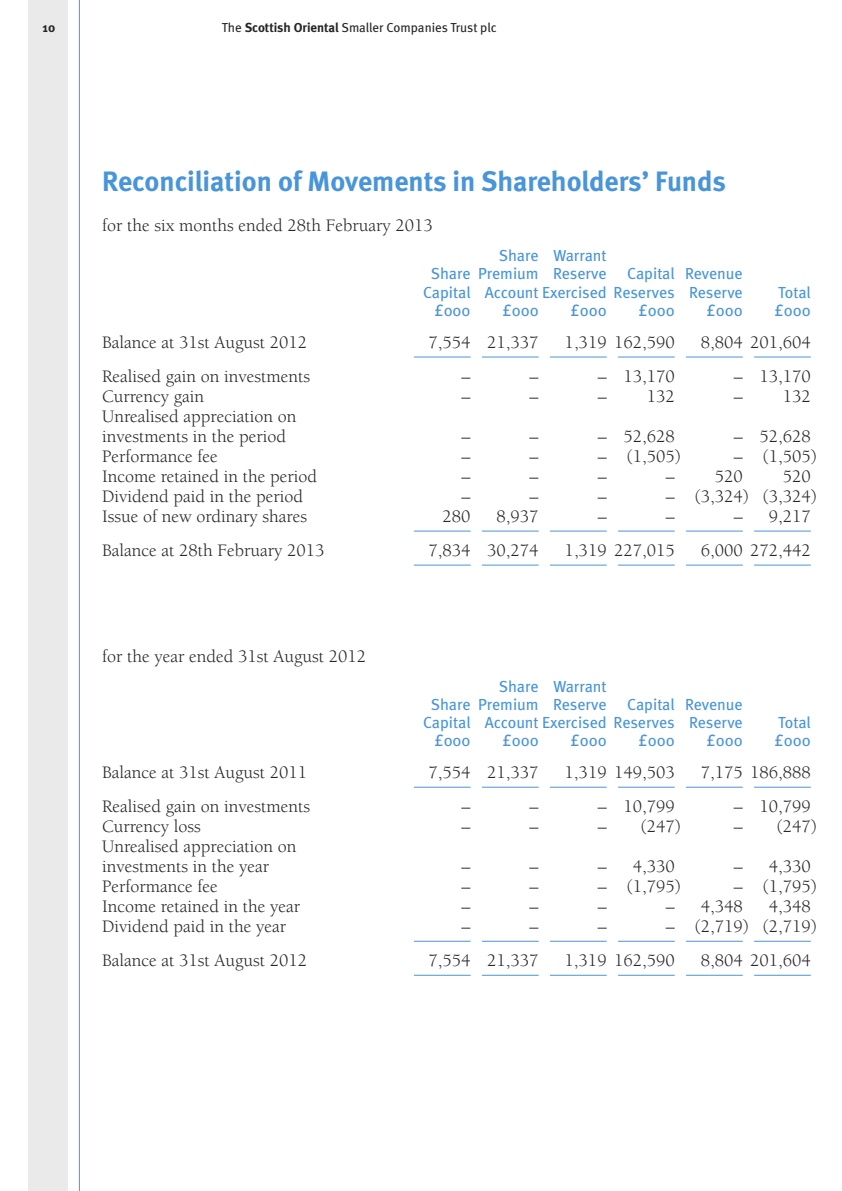
<style>
.page{position:relative;width:842px;height:1191px;background:#fff}
.page>*{position:absolute;margin:0;border:0;box-sizing:border-box;transform-origin:0 0}
.t1{font:700 28px "Meta";color:#4895d9}
.t2{font:18px/20px "Berkeley LT";color:#272627}
.t3{font:16px/18px "Meta";color:#4895d9;text-align:right}
.t4{font:13px "Meta";color:#272627}
.t5{font:700 13px "Meta";color:#272627}
.s1{font-weight:700}
</style>
<div class="page">
<div style="left:28px;top:0;width:40px;height:1191px;background:#ebeaea"></div>
<hr style="left:79px;top:0;width:1px;height:1191px;background:#4895d9">
<hr style="left:754px;top:974px;width:57px;height:1px;background:#4895d9">
<hr style="left:686px;top:974px;width:57px;height:1px;background:#4895d9">
<hr style="left:618px;top:974px;width:57px;height:1px;background:#4895d9">
<hr style="left:550px;top:974px;width:57px;height:1px;background:#4895d9">
<hr style="left:482px;top:974px;width:57px;height:1px;background:#4895d9">
<hr style="left:414px;top:974px;width:57px;height:1px;background:#4895d9">
<hr style="left:754px;top:940px;width:57px;height:1px;background:#4895d9">
<hr style="left:686px;top:940px;width:57px;height:1px;background:#4895d9">
<hr style="left:618px;top:940px;width:57px;height:1px;background:#4895d9">
<hr style="left:550px;top:940px;width:57px;height:1px;background:#4895d9">
<hr style="left:482px;top:940px;width:57px;height:1px;background:#4895d9">
<hr style="left:414px;top:940px;width:57px;height:1px;background:#4895d9">
<hr style="left:754px;top:786px;width:57px;height:1px;background:#4895d9">
<hr style="left:686px;top:786px;width:57px;height:1px;background:#4895d9">
<hr style="left:618px;top:786px;width:57px;height:1px;background:#4895d9">
<hr style="left:550px;top:786px;width:57px;height:1px;background:#4895d9">
<hr style="left:482px;top:786px;width:57px;height:1px;background:#4895d9">
<hr style="left:414px;top:786px;width:57px;height:1px;background:#4895d9">
<hr style="left:754px;top:564px;width:57px;height:1px;background:#4895d9">
<hr style="left:686px;top:564px;width:57px;height:1px;background:#4895d9">
<hr style="left:618px;top:564px;width:57px;height:1px;background:#4895d9">
<hr style="left:550px;top:564px;width:57px;height:1px;background:#4895d9">
<hr style="left:482px;top:564px;width:57px;height:1px;background:#4895d9">
<hr style="left:414px;top:564px;width:57px;height:1px;background:#4895d9">
<hr style="left:754px;top:530px;width:57px;height:1px;background:#4895d9">
<hr style="left:686px;top:530px;width:57px;height:1px;background:#4895d9">
<hr style="left:618px;top:530px;width:57px;height:1px;background:#4895d9">
<hr style="left:550px;top:530px;width:57px;height:1px;background:#4895d9">
<hr style="left:482px;top:530px;width:57px;height:1px;background:#4895d9">
<hr style="left:414px;top:530px;width:57px;height:1px;background:#4895d9">
<hr style="left:754px;top:356px;width:57px;height:1px;background:#4895d9">
<hr style="left:686px;top:356px;width:57px;height:1px;background:#4895d9">
<hr style="left:618px;top:356px;width:57px;height:1px;background:#4895d9">
<hr style="left:550px;top:356px;width:57px;height:1px;background:#4895d9">
<hr style="left:482px;top:356px;width:57px;height:1px;background:#4895d9">
<hr style="left:414px;top:356px;width:57px;height:1px;background:#4895d9">
<p class="t5" style="left:43px;top:20px;width:14px">10</p>
<p class="t4" style="left:222px;top:20px;width:276px">The <span class="s1">Scottish Oriental</span> Smaller Companies Trust plc</p>
<h1 class="t1" style="left:102px;top:165px;width:625px">Reconciliation of Movements in Shareholders’ Funds</h1>
<p class="t2" style="left:102px;top:216px;width:332px">for the six months ended 28th February 2013</p>
<p class="t3" style="left:431px;top:247px;width:177px">Share Warrant<br>Share Premium Reserve</p>
<p class="t3" style="left:423px;top:265px;width:321px">Capital Revenue<br>Capital Account Exercised Reserves Reserve</p>
<p class="t3" style="left:778px;top:283px;width:34px">Total</p>
<p class="t3" style="left:434px;top:301px;width:38px">£000</p>
<p class="t3" style="left:502px;top:301px;width:38px">£000</p>
<p class="t3" style="left:570px;top:301px;width:38px">£000</p>
<p class="t3" style="left:638px;top:301px;width:38px">£000</p>
<p class="t3" style="left:706px;top:301px;width:38px">£000</p>
<p class="t3" style="left:775px;top:301px;width:38px">£000</p>
<p class="t2" style="left:102px;top:332px;width:207px">Balance at 31st August 2012</p>
<p class="t2" style="left:429px;top:332px;width:112px">7,554 21,337</p>
<p class="t2" style="left:565px;top:332px;width:112px">1,319 162,590</p>
<p class="t2" style="left:701px;top:332px;width:112px">8,804 201,604</p>
<p class="t2" style="left:102px;top:366px;width:209px">Realised gain on investments</p>
<p class="t2" style="left:462px;top:366px;width:10px">–</p>
<p class="t2" style="left:530px;top:366px;width:10px">–</p>
<p class="t2" style="left:598px;top:366px;width:79px">– 13,170</p>
<p class="t2" style="left:734px;top:366px;width:79px">– 13,170</p>
<p class="t2" style="left:102px;top:386px;width:104px">Currency gain</p>
<p class="t2" style="left:462px;top:386px;width:10px">–</p>
<p class="t2" style="left:530px;top:386px;width:10px">–</p>
<p class="t2" style="left:598px;top:386px;width:79px">– 132</p>
<p class="t2" style="left:734px;top:386px;width:79px">– 132</p>
<p class="t2" style="left:102px;top:406px;width:196px">Unrealised appreciation on investments in the period</p>
<p class="t2" style="left:462px;top:426px;width:10px">–</p>
<p class="t2" style="left:530px;top:426px;width:10px">–</p>
<p class="t2" style="left:598px;top:426px;width:79px">– 52,628</p>
<p class="t2" style="left:734px;top:426px;width:79px">– 52,628</p>
<p class="t2" style="left:102px;top:446px;width:117px">Performance fee</p>
<p class="t2" style="left:462px;top:446px;width:10px">–</p>
<p class="t2" style="left:530px;top:446px;width:10px">–</p>
<p class="t2" style="left:598px;top:446px;width:85px">– (1,505)</p>
<p class="t2" style="left:734px;top:446px;width:85px">– (1,505)</p>
<p class="t2" style="left:102px;top:466px;width:217px">Income retained in the period</p>
<p class="t2" style="left:462px;top:466px;width:10px">–</p>
<p class="t2" style="left:530px;top:466px;width:10px">–</p>
<p class="t2" style="left:598px;top:466px;width:10px">–</p>
<p class="t2" style="left:666px;top:466px;width:79px">– 520</p>
<p class="t2" style="left:783px;top:466px;width:30px">520</p>
<p class="t2" style="left:102px;top:486px;width:202px">Dividend paid in the period</p>
<p class="t2" style="left:462px;top:486px;width:10px">–</p>
<p class="t2" style="left:530px;top:486px;width:10px">–</p>
<p class="t2" style="left:598px;top:486px;width:10px">–</p>
<p class="t2" style="left:666px;top:486px;width:153px">– (3,324) (3,324)</p>
<p class="t2" style="left:102px;top:506px;width:206px">Issue of new ordinary shares</p>
<p class="t2" style="left:443px;top:506px;width:30px">280</p>
<p class="t2" style="left:497px;top:506px;width:44px">8,937</p>
<p class="t2" style="left:598px;top:506px;width:10px">–</p>
<p class="t2" style="left:666px;top:506px;width:10px">–</p>
<p class="t2" style="left:734px;top:506px;width:79px">– 9,217</p>
<p class="t2" style="left:102px;top:540px;width:224px">Balance at 28th February 2013</p>
<p class="t2" style="left:429px;top:540px;width:112px">7,834 30,274</p>
<p class="t2" style="left:565px;top:540px;width:112px">1,319 227,015</p>
<p class="t2" style="left:701px;top:540px;width:112px">6,000 272,442</p>
<p class="t2" style="left:102px;top:646px;width:266px">for the year ended 31st August 2012</p>
<p class="t3" style="left:431px;top:677px;width:177px">Share Warrant<br>Share Premium Reserve</p>
<p class="t3" style="left:423px;top:695px;width:321px">Capital Revenue<br>Capital Account Exercised Reserves Reserve</p>
<p class="t3" style="left:778px;top:713px;width:34px">Total</p>
<p class="t3" style="left:434px;top:731px;width:38px">£000</p>
<p class="t3" style="left:502px;top:731px;width:38px">£000</p>
<p class="t3" style="left:570px;top:731px;width:38px">£000</p>
<p class="t3" style="left:638px;top:731px;width:38px">£000</p>
<p class="t3" style="left:706px;top:731px;width:38px">£000</p>
<p class="t3" style="left:775px;top:731px;width:38px">£000</p>
<p class="t2" style="left:102px;top:762px;width:207px">Balance at 31st August 2011</p>
<p class="t2" style="left:429px;top:762px;width:112px">7,554 21,337</p>
<p class="t2" style="left:565px;top:762px;width:112px">1,319 149,503</p>
<p class="t2" style="left:701px;top:762px;width:112px">7,175 186,888</p>
<p class="t2" style="left:102px;top:796px;width:209px">Realised gain on investments</p>
<p class="t2" style="left:462px;top:796px;width:10px">–</p>
<p class="t2" style="left:530px;top:796px;width:10px">–</p>
<p class="t2" style="left:598px;top:796px;width:79px">– 10,799</p>
<p class="t2" style="left:734px;top:796px;width:79px">– 10,799</p>
<p class="t2" style="left:102px;top:816px;width:100px">Currency loss</p>
<p class="t2" style="left:462px;top:816px;width:10px">–</p>
<p class="t2" style="left:530px;top:816px;width:10px">–</p>
<p class="t2" style="left:598px;top:816px;width:85px">– (247)</p>
<p class="t2" style="left:734px;top:816px;width:85px">– (247)</p>
<p class="t2" style="left:102px;top:836px;width:196px">Unrealised appreciation on investments in the year</p>
<p class="t2" style="left:462px;top:856px;width:10px">–</p>
<p class="t2" style="left:530px;top:856px;width:10px">–</p>
<p class="t2" style="left:598px;top:856px;width:79px">– 4,330</p>
<p class="t2" style="left:734px;top:856px;width:79px">– 4,330</p>
<p class="t2" style="left:102px;top:876px;width:117px">Performance fee</p>
<p class="t2" style="left:462px;top:876px;width:10px">–</p>
<p class="t2" style="left:530px;top:876px;width:10px">–</p>
<p class="t2" style="left:598px;top:876px;width:85px">– (1,795)</p>
<p class="t2" style="left:734px;top:876px;width:85px">– (1,795)</p>
<p class="t2" style="left:102px;top:896px;width:200px">Income retained in the year</p>
<p class="t2" style="left:462px;top:896px;width:10px">–</p>
<p class="t2" style="left:530px;top:896px;width:10px">–</p>
<p class="t2" style="left:598px;top:896px;width:10px">–</p>
<p class="t2" style="left:666px;top:896px;width:79px">– 4,348</p>
<p class="t2" style="left:769px;top:896px;width:44px">4,348</p>
<p class="t2" style="left:102px;top:916px;width:185px">Dividend paid in the year</p>
<p class="t2" style="left:462px;top:916px;width:10px">–</p>
<p class="t2" style="left:530px;top:916px;width:10px">–</p>
<p class="t2" style="left:598px;top:916px;width:10px">–</p>
<p class="t2" style="left:666px;top:916px;width:153px">– (2,719) (2,719)</p>
<p class="t2" style="left:102px;top:950px;width:207px">Balance at 31st August 2012</p>
<p class="t2" style="left:429px;top:950px;width:112px">7,554 21,337</p>
<p class="t2" style="left:565px;top:950px;width:112px">1,319 162,590</p>
<p class="t2" style="left:701px;top:950px;width:112px">8,804 201,604</p>
</div>
